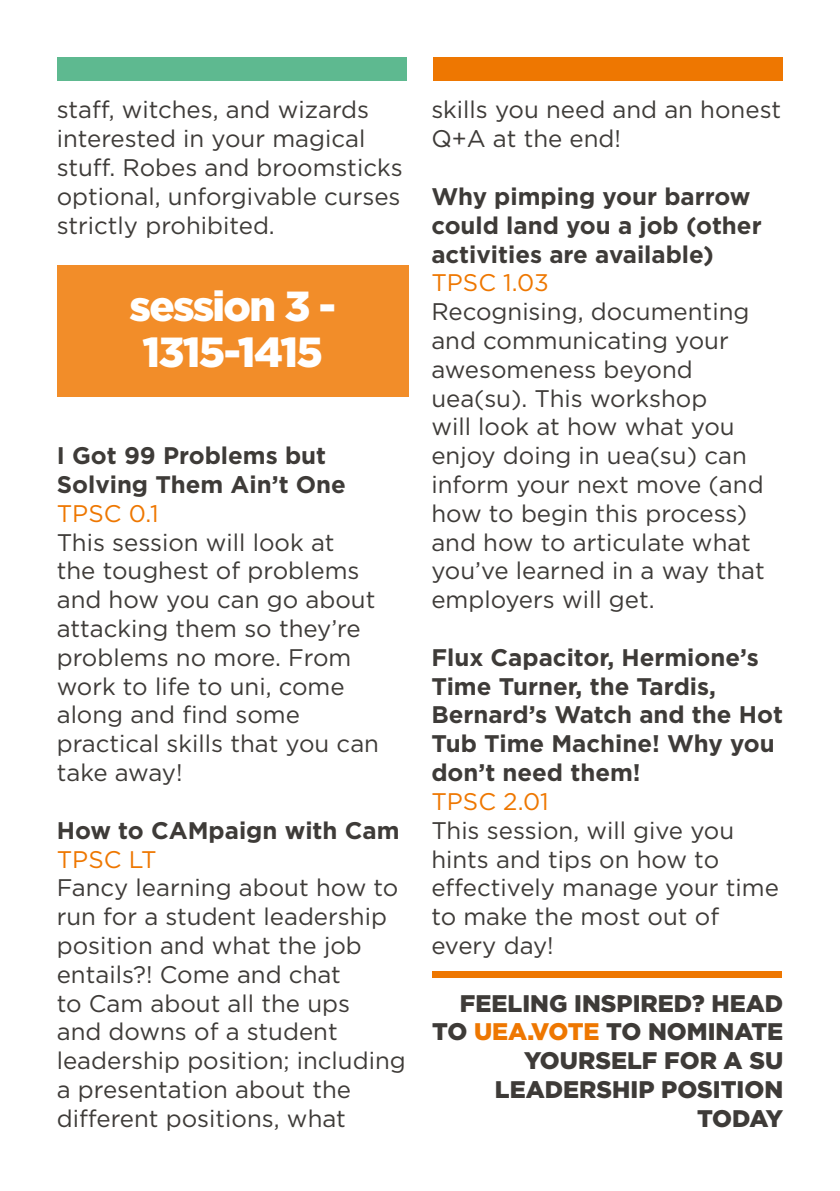
<style>
.page{position:relative;width:840px;height:1191px;background:#fff}
.page>*{position:absolute;margin:0;border:0;box-sizing:border-box;transform-origin:0 0}
.t1{font:900 42px "Gotham";letter-spacing:-.04em;color:#fff}
.t2{font:24px/28.8px "Gotham";color:#3e3b38}
.t3{font:700 24px/28.8px "Gotham";color:#3e3b38}
.t4{font:900 24px/28.8px "Gotham";color:#3e3b38;text-align:right}
.t5{font:24px "Gotham";color:#ee7701}
.s1{font-weight:400;color:#ee7701}
.s2{color:#ee7701}
</style>
<div class="page">
<div style="left:57px;top:265px;width:351px;height:131px;background:#f28d29"></div>
<div style="left:57px;top:58px;width:349px;height:23px;background:#5eb990"></div>
<div style="left:433px;top:58px;width:349px;height:23px;background:#ee7701"></div>
<div style="left:432px;top:971px;width:349px;height:6px;background:#ee7701"></div>
<p class="t2" style="left:57px;top:95px;width:347px">staff, witches, and wizards interested in your magical stuff. Robes and broomsticks optional, unforgivable curses strictly prohibited.</p>
<p class="t1" style="left:129px;top:277px;width:208px">session 3 -</p>
<p class="t1" style="left:142px;top:323px;width:182px">1315-1415</p>
<p class="t3" style="left:57px;top:441px;width:290px">I Got 99 Problems but<br>Solving Them Ain’t One</p>
<p class="t5" style="left:57px;top:498px;width:103px">TPSC 0.1</p>
<p class="t2" style="left:57px;top:527px;width:323px">This session will look at the toughest of problems and how you can go about attacking them so they’re problems no more. From work to life to uni, come along and find some practical skills that you can take away!</p>
<p class="t3" style="left:57px;top:815px;width:344px">How to CAMpaign with Cam</p>
<p class="t5" style="left:57px;top:843px;width:101px">TPSC LT</p>
<p class="t2" style="left:57px;top:873px;width:350px">Fancy learning about how to run for a student leadership position and what the job entails?! Come and chat<br>to Cam about all the ups<br>and downs of a student leadership position; including a presentation about the different positions, what</p>
<p class="t2" style="left:431px;top:95px;width:351px">skills you need and an honest<br>Q+A at the end!</p>
<p class="t3" style="left:431px;top:182px;width:331px">Why pimping your barrow could land you a job (other activities are available)<br><span class="s1">TPSC 1.03</span></p>
<p class="t2" style="left:431px;top:297px;width:334px">Recognising, documenting and communicating your awesomeness beyond uea(su). This workshop<br>will look at how what you enjoy doing in uea(su) can inform your next move (and how to begin this process) and how to articulate what you’ve learned in a way that employers will get.</p>
<p class="t3" style="left:431px;top:643px;width:353px">Flux Capacitor, Hermione’s<br>Time Turner, the Tardis,<br>Bernard’s Watch and the Hot<br>Tub Time Machine! Why you don’t need them!</p>
<p class="t5" style="left:431px;top:786px;width:119px">TPSC 2.01</p>
<p class="t2" style="left:431px;top:815px;width:349px">This session, will give you hints and tips on how to effectively manage your time to make the most out of every day!</p>
<p class="t4" style="left:432px;top:988px;width:352px">FEELING INSPIRED? HEAD<br>TO <span class="s2">UEA.VOTE</span> TO NOMINATE<br>YOURSELF FOR A SU<br>LEADERSHIP POSITION<br>TODAY</p>
</div>
